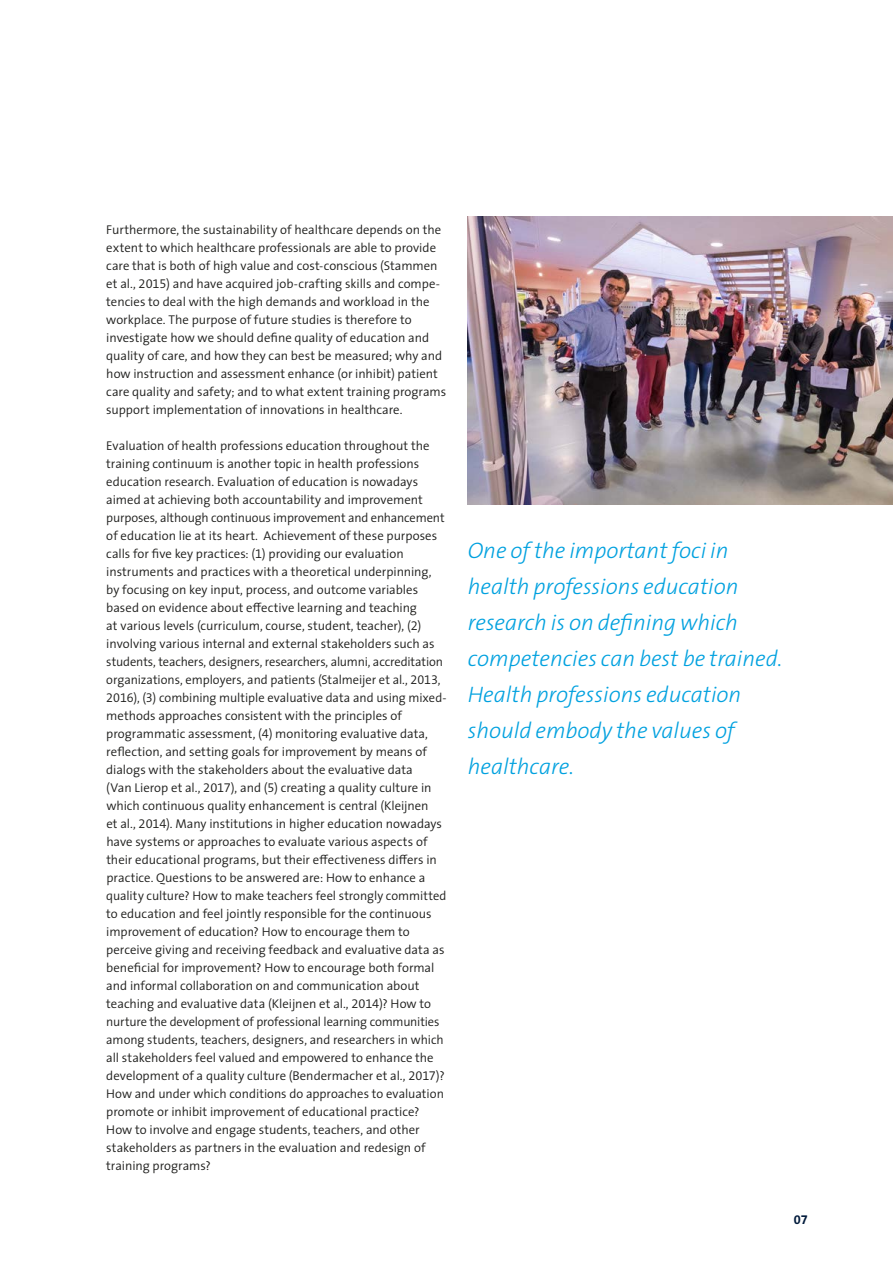
<style>
.page{position:relative;width:893px;height:1263px;background:#fff}
.page>*{position:absolute;margin:0;border:0;box-sizing:border-box;transform-origin:0 0}
.t1{font:italic 300 22.5px/36px "The Sans";color:#00a1df}
.t2{font:300 12.75px/18px "The Sans";color:#1d1d1b}
.t3{font:12.75px "The Sans Bold Expert";color:#001a3b}
.s1{font-family:"The Sans Semi Light Expert";font-weight:400}
</style>
<div class="page">
<img style="left:468px;top:216px;width:425px;height:288px">
<p class="t2" style="left:106px;top:220px;width:341px">Furthermore, the sustainability of healthcare depends on the extent to which healthcare professionals are able to provide care that is both of high value and cost-conscious (Stammen et al., <span class="s1">2015</span>) and have acquired job-crafting skills and compe&shy;tencies to deal with the high demands and workload in the workplace. The purpose of future studies is therefore to investigate how we should define quality of education and quality of care, and how they can best be measured; why and how instruction and assessment enhance (or inhibit) patient care quality and safety; and to what extent training programs support implementation of innovations in healthcare.</p>
<p class="t2" style="left:106px;top:436px;width:342px">Evaluation of health professions education throughout the training continuum is another topic in health professions education research. Evaluation of education is nowadays aimed at achieving both accountability and improvement purposes, although continuous improvement and enhancement of education lie at its heart. Achievement of these purposes calls for five key practices: (<span class="s1">1</span>) providing our evaluation instruments and practices with a theoretical underpinning, by focusing on key input, process, and outcome variables based on evidence about effective learning and teaching<br>at various levels (curriculum, course, student, teacher), (<span class="s1">2</span>) involving various internal and external stakeholders such as students, teachers, designers, researchers, alumni, accreditation organizations, employers, and patients (Stalmeijer et al., <span class="s1">2013</span>, <span class="s1">2016</span>), (<span class="s1">3</span>) combining multiple evaluative data and using mixed&shy;methods approaches consistent with the principles of programmatic assessment, (<span class="s1">4</span>) monitoring evaluative data, reflection, and setting goals for improvement by means of dialogs with the stakeholders about the evaluative data<br>(Van Lierop et al., <span class="s1">2017</span>), and (<span class="s1">5</span>) creating a quality culture in which continuous quality enhancement is central (Kleijnen<br>et al., <span class="s1">2014</span>). Many institutions in higher education nowadays have systems or approaches to evaluate various aspects of their educational programs, but their effectiveness differs in practice. Questions to be answered are: How to enhance a quality culture? How to make teachers feel strongly committed to education and feel jointly responsible for the continuous improvement of education? How to encourage them to perceive giving and receiving feedback and evaluative data as beneficial for improvement? How to encourage both formal and informal collaboration on and communication about teaching and evaluative data (Kleijnen et al., <span class="s1">2014</span>)? How to nurture the development of professional learning communities among students, teachers, designers, and researchers in which all stakeholders feel valued and empowered to enhance the development of a quality culture (Bendermacher et al., <span class="s1">2017</span>)?<br>How and under which conditions do approaches to evaluation promote or inhibit improvement of educational practice?<br>How to involve and engage students, teachers, and other stakeholders as partners in the evaluation and redesign of training programs?</p>
<h1 class="t1" style="left:468px;top:532px;width:316px">One of the important foci in health professions education research is on defining which competencies can best be trained.<br>Health professions education should embody the values of healthcare.</h1>
<p class="t3" style="left:794px;top:1209px;width:15px">07</p>
</div>
